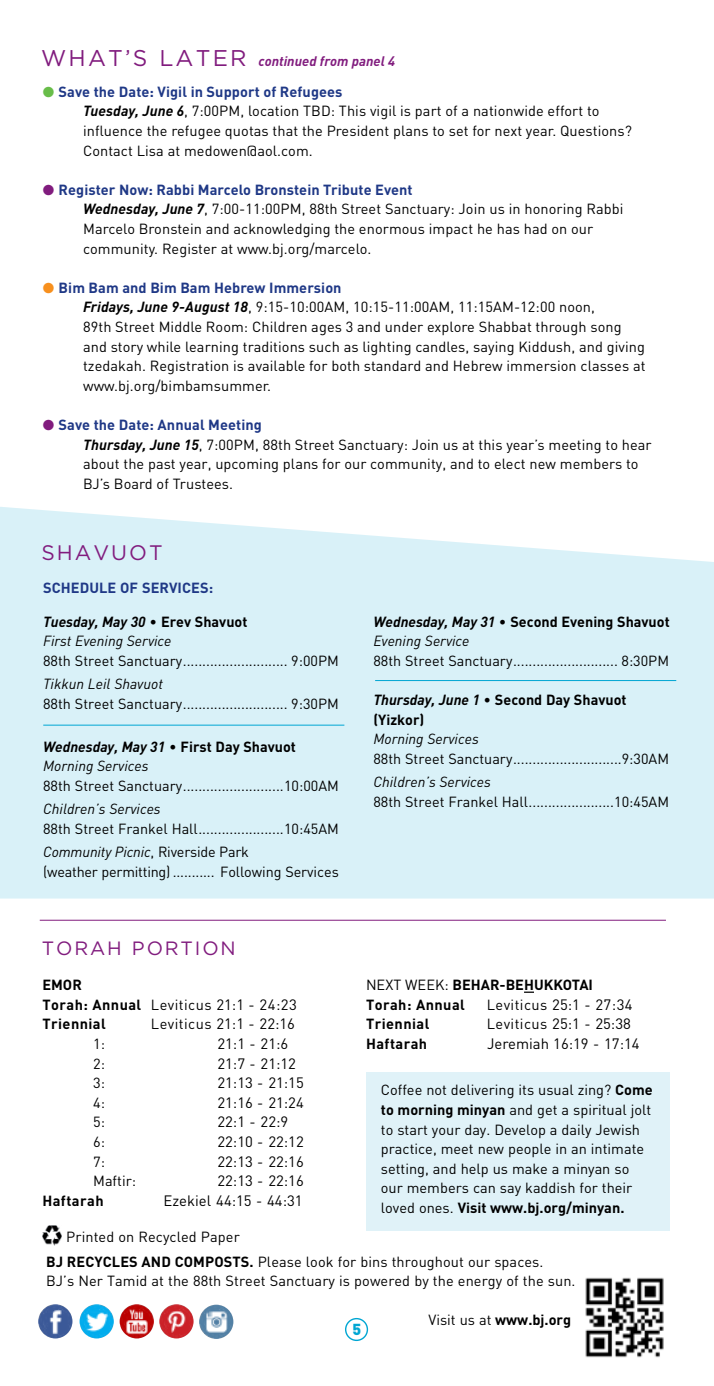
<style>
.page{position:relative;width:714px;height:1386px;background:#fff}
.page>*{position:absolute;margin:0;border:0;box-sizing:border-box;transform-origin:0 0}
.t1{font:21px "Gotham";letter-spacing:.095em;color:#811c7e}
.t2{font:19.25px "Gotham";letter-spacing:.095em;color:#811c7e}
.t3{font:900 15.75px "DIN";color:#00a6d3}
.t4{font:14.88px "DIN";color:#000}
.t5{font:14.53px/19.6px "DIN";letter-spacing:.005em;color:#000}
.t6{font:700 14.53px/19.6px "DIN";color:#000}
.t7{font:italic 14.53px/19.6px "DIN";color:#000}
.t8{font:700 14.53px/19.6px "DIN";letter-spacing:.03em;color:#000}
.t9{font:14.53px "DIN";letter-spacing:.03em;color:#000}
.t10{font:italic 700 14.53px/19.6px "DIN";color:#000}
.t11{font:700 14.53px "DIN";letter-spacing:.005em;color:#1f3886}
.t12{font:italic 700 13.65px "DIN";color:#811c7e}
.s1{font-family:"Gotham";font-weight:400;font-style:normal;font-size:22.75px}
.s2{color:#68bd49}
.s3{font-weight:700;color:#1f3886}
.s4{font-weight:700;font-style:italic}
.s5{color:#811c7e}
.s6{color:#f7901e}
.s7{font-weight:700}
.s8{font-style:normal}
.s9{font-weight:700;font-style:normal}
.s10{font-weight:400;font-style:normal}
.s11{font-weight:400}
.s12{font-style:italic}
.s13{font-weight:400;font-size:14.88px}
.s14{font-size:14.88px}
.s15{font-size:14.53px}
.s16{font-weight:400;font-style:italic}
</style>
<div class="page">
<div style="left:345px;top:1318px;width:23px;height:23px;border:1px solid #00a6d3;border-radius:50%"></div>
<img style="left:199px;top:1305px;width:34px;height:34px;border-radius:17px">
<img style="left:585px;top:1277px;width:79px;height:81px">
<img style="left:43px;top:1226px;width:19px;height:19px">
<img style="left:38px;top:1304px;width:34px;height:35px;border-radius:17px">
<img style="left:159px;top:1304px;width:35px;height:35px;border-radius:17px">
<img style="left:80px;top:1304px;width:34px;height:35px;border-radius:17px">
<img style="left:120px;top:1304px;width:34px;height:35px;border-radius:17px">
<hr style="left:40px;top:920px;width:626px;height:1px;background:#811c7e">
<div style="left:366px;top:1072px;width:304px;height:159px;background:#e0f2f8"></div>
<svg style="left:0;top:507px;width:714px;height:392px;background:#dbf1f8"></svg>
<hr style="left:43px;top:725px;width:301px;height:1px;background:#00a6d3">
<hr style="left:375px;top:680px;width:301px;height:1px;background:#00a6d3">
<p class="t12" style="left:41px;top:52px;width:356px"><span class="s1">WHAT’S LATER</span> continued from panel 4</p>
<p class="t5" style="left:83px;top:81px;width:550px;text-indent:-40px"><span class="s2">●</span> <span class="s3">Save the Date: Vigil in Support of Refugees<br></span><span class="s4">Tuesday, June 6</span>, 7:00PM, location TBD: This vigil is part of a nationwide effort to influence the refugee quotas that the President plans to set for next year. Questions?<br>Contact Lisa at medowen@aol.com.</p>
<p class="t5" style="left:83px;top:179px;width:542px;text-indent:-40px"><span class="s5">●</span> <span class="s3">Register Now: Rabbi Marcelo Bronstein Tribute Event<br></span><span class="s4">Wednesday, June 7</span>, 7:00-11:00PM, 88th Street Sanctuary: Join us in honoring Rabbi Marcelo Bronstein and acknowledging the enormous impact he has had on our community. Register at www.bj.org/marcelo.</p>
<p class="t5" style="left:83px;top:277px;width:564px;text-indent:-40px"><span class="s6">●</span> <span class="s3">Bim Bam and Bim Bam Hebrew Immersion<br></span><span class="s4">Fridays, June 9-August 18</span>, 9:15-10:00AM, 10:15-11:00AM, 11:15AM-12:00 noon,<br>89th Street Middle Room: Children ages 3 and under explore Shabbat through song and story while learning traditions such as lighting candles, saying Kiddush, and giving tzedakah. Registration is available for both standard and Hebrew immersion classes at www.bj.org/bimbamsummer.</p>
<p class="t5" style="left:83px;top:415px;width:570px;text-indent:-40px"><span class="s5">●</span> <span class="s3">Save the Date: Annual Meeting<br></span><span class="s4">Thursday, June 15</span>, 7:00PM, 88th Street Sanctuary: Join us at this year’s meeting to hear about the past year, upcoming plans for our community, and to elect new members to BJ’s Board of Trustees.</p>
<h1 class="t1" style="left:42px;top:541px;width:123px">SHAVUOT</h1>
<p class="t11" style="left:43px;top:578px;width:172px">SCHEDULE OF SERVICES:</p>
<p class="t7" style="left:43px;top:611px;width:206px"><span class="s7">Tuesday, May 30</span> <span class="s8">•</span> <span class="s9">Erev Shavuot<br></span>First Evening Service</p>
<p class="t5" style="left:43px;top:651px;width:297px">88th Street Sanctuary........................... 9:00PM</p>
<p class="t7" style="left:43px;top:674px;width:121px">Tikkun Leil Shavuot</p>
<p class="t5" style="left:43px;top:694px;width:297px">88th Street Sanctuary........................... 9:30PM</p>
<p class="t10" style="left:43px;top:736px;width:254px">Wednesday, May 31 <span class="s10">•</span> <span class="s8">First Day Shavuot<br></span><span class="s11">Morning Services</span></p>
<p class="t5" style="left:43px;top:776px;width:297px">88th Street Sanctuary..........................10:00AM</p>
<p class="t7" style="left:43px;top:799px;width:119px">Children’s Services</p>
<p class="t5" style="left:43px;top:817px;width:297px;line-height:23.4px">88th Street Frankel Hall......................10:45AM<br><span class="s12">Community Picnic</span>, Riverside Park</p>
<p class="t5" style="left:43px;top:862px;width:297px">(weather permitting) ........... Following Services</p>
<h2 class="t2" style="left:42px;top:938px;width:195px">TORAH PORTION</h2>
<p class="t8" style="left:42px;top:975px;width:256px">EMOR<br>Torah: Annual <span class="s11">Leviticus</span> <span class="s13">21:1</span> <span class="s11">-</span> <span class="s13">24:23<br></span>Triennial</p>
<p class="t9" style="left:151px;top:1015px;width:146px">Leviticus <span class="s14">21:1</span> - <span class="s14">22:16</span></p>
<p class="t5" style="left:93px;top:1034px;width:13px">1:</p>
<p class="t4" style="left:217px;top:1034px;width:72px">21:1 <span class="s15">-</span> 21:6</p>
<p class="t5" style="left:93px;top:1053px;width:13px">2:</p>
<p class="t4" style="left:217px;top:1054px;width:80px">21:7 <span class="s15">-</span> 21:12</p>
<p class="t5" style="left:93px;top:1073px;width:13px">3:</p>
<p class="t4" style="left:217px;top:1074px;width:88px">21:13 <span class="s15">-</span> 21:15</p>
<p class="t5" style="left:93px;top:1093px;width:13px">4:</p>
<p class="t4" style="left:217px;top:1093px;width:88px">21:16 <span class="s15">-</span> 21:24</p>
<p class="t5" style="left:93px;top:1112px;width:13px">5:</p>
<p class="t4" style="left:217px;top:1113px;width:72px">22:1 <span class="s15">-</span> 22:9</p>
<p class="t5" style="left:93px;top:1132px;width:13px">6:</p>
<p class="t4" style="left:217px;top:1132px;width:88px">22:10 <span class="s15">-</span> 22:12</p>
<p class="t5" style="left:93px;top:1151px;width:13px">7:</p>
<p class="t4" style="left:217px;top:1152px;width:88px">22:13 <span class="s15">-</span> 22:16</p>
<p class="t5" style="left:93px;top:1171px;width:44px">Maftir:</p>
<p class="t4" style="left:217px;top:1172px;width:88px">22:13 <span class="s15">-</span> 22:16</p>
<p class="t8" style="left:42px;top:1190px;width:63px">Haftarah</p>
<p class="t4" style="left:163px;top:1191px;width:141px">Ezekiel 44:15 <span class="s15">-</span> 44:31</p>
<p class="t6" style="left:373px;top:611px;width:298px"><span class="s12">Wednesday, May 31</span> <span class="s11">•</span> Second Evening Shavuot<br><span class="s16">Evening Service</span></p>
<p class="t5" style="left:373px;top:651px;width:297px">88th Street Sanctuary........................... 8:30PM</p>
<p class="t6" style="left:373px;top:689px;width:255px"><span class="s12">Thursday, June 1</span> <span class="s11">•</span> Second Day Shavuot (Yizkor)</p>
<p class="t7" style="left:373px;top:729px;width:107px">Morning Services</p>
<p class="t5" style="left:373px;top:749px;width:297px">88th Street Sanctuary............................9:30AM</p>
<p class="t7" style="left:373px;top:772px;width:119px">Children’s Services</p>
<p class="t5" style="left:373px;top:792px;width:297px">88th Street Frankel Hall......................10:45AM</p>
<p class="t6" style="left:366px;top:975px;width:229px"><span class="s11">NEXT WEEK:</span> BEHAR-BEHUKKOTAI<br>Torah: Annual</p>
<p class="t9" style="left:487px;top:996px;width:147px">Leviticus <span class="s14">25:1</span> - <span class="s14">27:34</span></p>
<p class="t8" style="left:366px;top:1014px;width:65px">Triennial</p>
<p class="t9" style="left:487px;top:1015px;width:146px">Leviticus <span class="s14">25:1</span> - <span class="s14">25:38</span></p>
<p class="t8" style="left:366px;top:1033px;width:63px">Haftarah</p>
<p class="t4" style="left:487px;top:1034px;width:154px">Jeremiah 16:19 <span class="s15">-</span> 17:14</p>
<p class="t5" style="left:381px;top:1080px;width:273px">Coffee not delivering its usual zing? <span class="s7">Come to morning minyan</span> and get a spiritual jolt to start your day. Develop a daily Jewish practice, meet new people in an intimate setting, and help us make a minyan so our members can say kaddish for their loved ones. <span class="s7">Visit www.bj.org/minyan.</span></p>
<p class="t5" style="left:46px;top:1224px;width:499px;line-height:24.8px;text-indent:20px">Printed on Recycled Paper<br><span class="s7">BJ RECYCLES AND COMPOSTS.</span> Please look for bins throughout our spaces.</p>
<p class="t5" style="left:46px;top:1271px;width:531px">BJ’s Ner Tamid at the 88th Street Sanctuary is powered by the energy of the sun.</p>
<p class="t3" style="left:352px;top:1319px;width:10px">5</p>
<p class="t6" style="left:428px;top:1309px;width:144px"><span class="s11">Visit us at</span> www.bj.org</p>
</div>
